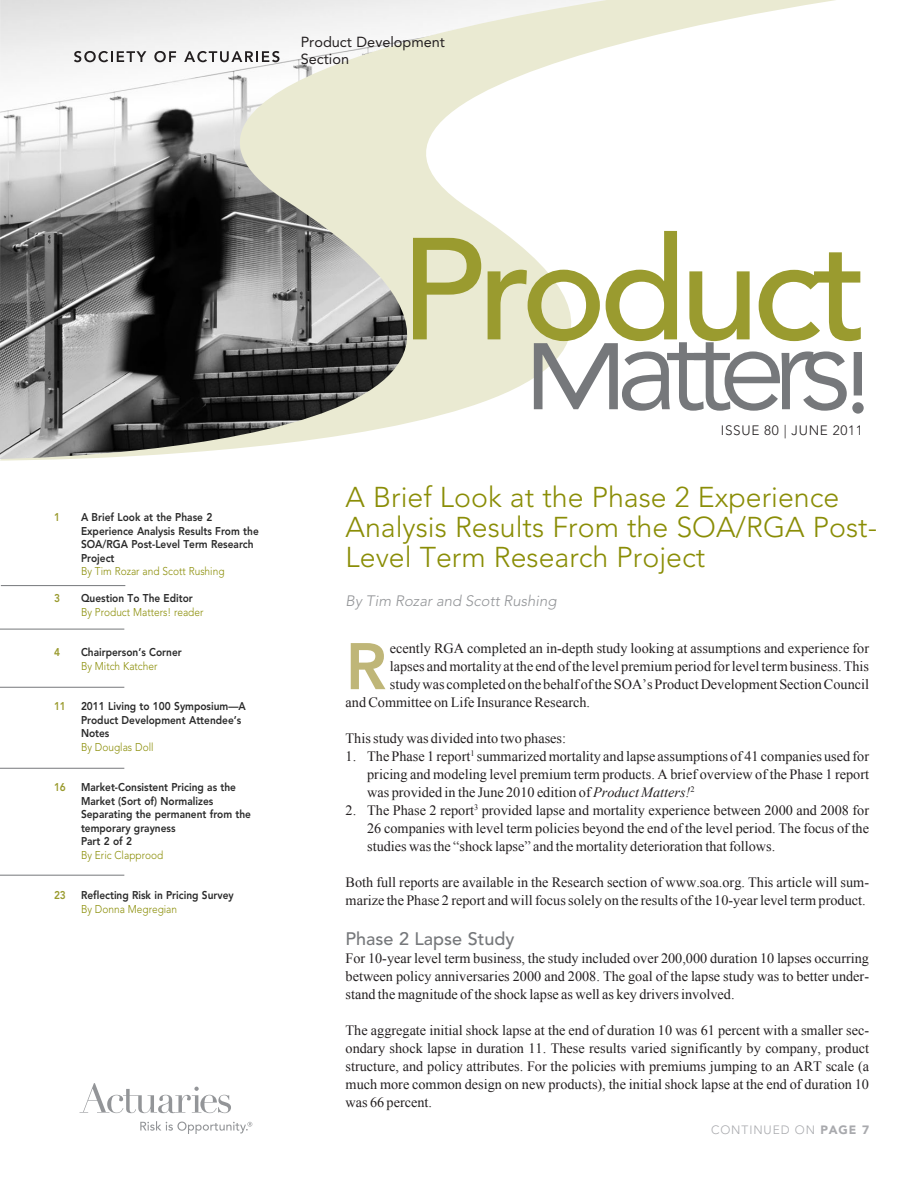
<style>
.page{position:relative;width:918px;height:1188px;background:#fff}
.page>*{position:absolute;margin:0;border:0;box-sizing:border-box;transform-origin:0 0}
.t1{font:500 143.4px "Avenir";letter-spacing:-.05em;color:#9a9b2f}
.t2{font:500 86.4px "Avenir";color:#76787b}
.body{font:800 65.1px "Avenir";color:#bfb678}
.Body-no_indent{font:300 28.5px/30px "Avenir";color:#8a8d06}
.Subheads{font:500 18px "Avenir";color:#76787b}
.HEADLINE_OKK{font:italic 300 15px "Avenir";color:#939598}
.t3{font:14.55px/16.5px "Avenir";color:#231f20}
.body-2{font:14.25px/18px "Times New Roman";color:#231f20;text-align:justify}
.t4{font:300 13.5px "Avenir";letter-spacing:.05em;color:#231f20}
.t5{font:300 12px "Avenir";letter-spacing:.075em;color:#a8a9ad}
.Index_-First_line{font:800 11.25px/13.5px "Avenir";color:#2a2a2a;scale:.9 1}
.Index_-First_line-2{font:300 11.25px "Avenir";color:#8a8d06;scale:.9 1}
.Index_-First_line-3{font:800 11.25px "Avenir";color:#9a9b2f;scale:.9 1}
.s1{font-style:italic}
.s2{font-weight:900}
</style>
<div class="page">
<svg style="left:0;top:0;width:835px;height:461px"></svg>
<img style="left:0;top:0;width:675px;height:459px">
<svg style="left:80px;top:1083px;width:151px;height:30px"></svg>
<svg style="left:140px;top:1121px;width:112px;height:13px"></svg>
<svg style="left:534px;top:342px;width:313px;height:69px"></svg>
<hr style="left:1px;top:585px;width:124px;height:1px;background:#76787b">
<hr style="left:0;top:629px;width:124px;height:1px;background:#76787b">
<hr style="left:0;top:687px;width:124px;height:1px;background:#76787b">
<hr style="left:0;top:875px;width:124px;height:1px;background:#76787b">
<hr style="left:0;top:768px;width:124px;height:1px;background:#76787b">
<svg style="left:74px;top:51px;width:72px;height:11px"></svg>
<svg style="left:154px;top:51px;width:22px;height:11px"></svg>
<svg style="left:184px;top:51px;width:95px;height:11px"></svg>
<p class="t3" style="left:301px;top:34px;width:146px">Product Development<br>Section</p>
<p class="Index_-First_line-3" style="left:54px;top:511px;width:8px">1</p>
<p class="Index_-First_line" style="left:81px;top:511px;width:199px">A Brief Look at the Phase 2<br>Experience Analysis Results From the<br>SOA/RGA Post-Level Term Research<br>Project</p>
<p class="Index_-First_line-2" style="left:81px;top:565px;width:161px">By Tim Rozar and Scott Rushing</p>
<p class="Index_-First_line-3" style="left:54px;top:592px;width:8px">3</p>
<p class="Index_-First_line" style="left:81px;top:592px;width:126px">Question To The Editor</p>
<p class="Index_-First_line-2" style="left:81px;top:605px;width:138px">By Product Matters! reader</p>
<p class="Index_-First_line-3" style="left:54px;top:646px;width:8px">4</p>
<p class="Index_-First_line" style="left:81px;top:646px;width:113px">Chairperson’s Corner</p>
<p class="Index_-First_line-2" style="left:81px;top:659px;width:86px">By Mitch Katcher</p>
<p class="Index_-First_line-3" style="left:54px;top:700px;width:15px">11</p>
<p class="Index_-First_line" style="left:81px;top:700px;width:185px">2011 Living to 100 Symposium—A<br>Product Development Attendee’s<br>Notes</p>
<p class="Index_-First_line-2" style="left:81px;top:740px;width:82px">By Douglas Doll</p>
<p class="Index_-First_line-3" style="left:54px;top:781px;width:15px">16</p>
<p class="Index_-First_line" style="left:81px;top:781px;width:174px">Market-Consistent Pricing as the<br>Market (Sort of) Normalizes</p>
<p class="Index_-First_line" style="left:81px;top:808px;width:191px">Separating the permanent from the temporary grayness</p>
<p class="Index_-First_line" style="left:81px;top:835px;width:58px">Part 2 of 2</p>
<p class="Index_-First_line-2" style="left:81px;top:848px;width:93px">By Eric Clapprood</p>
<p class="Index_-First_line-3" style="left:54px;top:889px;width:15px">23</p>
<p class="Index_-First_line" style="left:81px;top:889px;width:171px">Reflecting Risk in Pricing Survey</p>
<p class="Index_-First_line-2" style="left:81px;top:902px;width:108px">By Donna Megregian</p>
<p class="t1" style="left:400px;top:207px;width:469px">Product</p>
<p class="t2" style="left:846px;top:333px;width:26px">!</p>
<p class="t4" style="left:721px;top:423px;width:143px">ISSUE 80 | JUNE 2011</p>
<p class="Body-no_indent" style="left:346px;top:482px;width:533px">A Brief Look at the Phase 2 Experience<br>Analysis Results From the SOA/RGA Post-<br>Level Term Research Project</p>
<p class="HEADLINE_OKK" style="left:346px;top:592px;width:213px">By Tim Rozar and Scott Rushing</p>
<p class="body" style="left:346px;top:628px;width:43px">R</p>
<p class="body-2" style="left:390px;top:639px;width:481px">ecently RGA completed an in-depth study looking at assumptions and experience for</p>
<p class="body-2" style="left:390px;top:657px;width:481px">lapses and mortality at the end of the level premium period for level term business. This</p>
<p class="body-2" style="left:390px;top:675px;width:481px">study was completed on the behalf of the SOA’s Product Development Section Council</p>
<p class="body-2" style="left:346px;top:693px;width:246px">and Committee on Life Insurance Research.</p>
<p class="body-2" style="left:346px;top:729px;width:222px">This study was divided into two phases:</p>
<p class="body-2" style="left:367px;top:747px;width:503px;text-indent:-22px">1. The Phase 1 report<sup>1</sup> summarized mortality and lapse assumptions of 41 companies used for pricing and modeling level premium term products. A brief overview of the Phase 1 report was provided in the June 2010 edition of <span class="s1">Product Matters!</span><sup>2</sup></p>
<p class="body-2" style="left:367px;top:801px;width:503px;text-indent:-22px">2. The Phase 2 report<sup>3</sup> provided lapse and mortality experience between 2000 and 2008 for 26 companies with level term policies beyond the end of the level period. The focus of the studies was the “shock lapse” and the mortality deterioration that follows.</p>
<p class="body-2" style="left:346px;top:873px;width:525px">Both full reports are available in the Research section of www.soa.org. This article will sum&shy;marize the Phase 2 report and will focus solely on the results of the 10-year level term product.</p>
<p class="Subheads" style="left:346px;top:928px;width:170px">Phase 2 Lapse Study</p>
<p class="body-2" style="left:346px;top:949px;width:525px">For 10-year level term business, the study included over 200,000 duration 10 lapses occurring between policy anniversaries 2000 and 2008. The goal of the lapse study was to better under&shy;stand the magnitude of the shock lapse as well as key drivers involved.</p>
<p class="body-2" style="left:346px;top:1021px;width:525px">The aggregate initial shock lapse at the end of duration 10 was 61 percent with a smaller sec&shy;ondary shock lapse in duration 11. These results varied significantly by company, product structure, and policy attributes. For the policies with premiums jumping to an ART scale (a much more common design on new products), the initial shock lapse at the end of duration 10 was 66 percent.</p>
<p class="t5" style="left:711px;top:1123px;width:160px">CONTINUED ON <span class="s2">PAGE 7</span></p>
</div>
